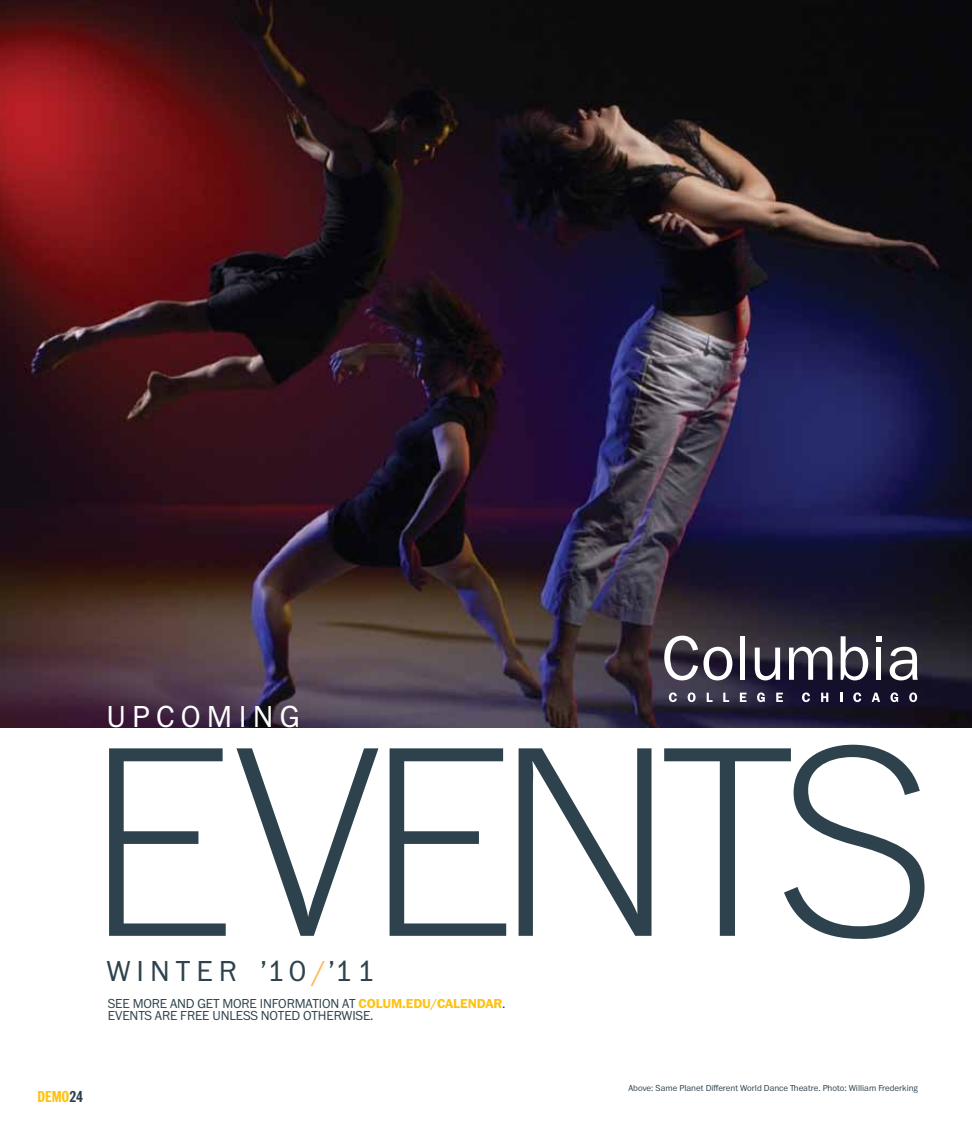
<style>
.page{position:relative;width:972px;height:1134px;background:#fff}
.page>*{position:absolute;margin:0;border:0;box-sizing:border-box;transform-origin:0 0}
.t1{font:300 31.5px "Franklin ITC Pro";letter-spacing:.2em;color:#fff}
.t2{font:300 30px "Franklin ITC Pro";letter-spacing:.2em;color:#2d424c}
.t3{font:700 16.5px "Franklin Cond ITC Pro";letter-spacing:-.005em;color:#ffc20e}
.t4{font:300 13.5px "Franklin ITC Pro";color:#2d424c}
.t5{font:700 13.5px "Franklin ITC Pro";letter-spacing:-.01em;color:#ffc20e}
.t6{font:300 9px "Franklin ITC Pro";color:#2d424c}
.s1{color:#fdbc5f}
.s2{font-weight:300;color:#2d424c}
.s3{color:#2d424c}
</style>
<div class="page">
<svg style="left:109px;top:745px;width:816px;height:194px"></svg>
<img style="left:0;top:0;width:972px;height:728px">
<svg style="left:664px;top:636px;width:68px;height:44px"></svg>
<div style="left:740px;top:636px;width:5px;height:44px;background:#fff"></div>
<svg style="left:755px;top:648px;width:25px;height:32px"></svg>
<svg style="left:789px;top:647px;width:43px;height:33px"></svg>
<svg style="left:841px;top:636px;width:27px;height:44px"></svg>
<svg style="left:876px;top:636px;width:5px;height:6px"></svg>
<div style="left:876px;top:648px;width:5px;height:32px;background:#fff"></div>
<svg style="left:890px;top:647px;width:28px;height:33px"></svg>
<svg style="left:669px;top:693px;width:8px;height:9px"></svg>
<svg style="left:688px;top:693px;width:8px;height:9px"></svg>
<svg style="left:707px;top:693px;width:6px;height:9px"></svg>
<svg style="left:723px;top:693px;width:6px;height:9px"></svg>
<svg style="left:740px;top:693px;width:7px;height:9px"></svg>
<svg style="left:757px;top:693px;width:8px;height:9px"></svg>
<svg style="left:776px;top:693px;width:7px;height:9px"></svg>
<svg style="left:802px;top:693px;width:8px;height:9px"></svg>
<svg style="left:821px;top:693px;width:7px;height:9px"></svg>
<svg style="left:840px;top:693px;width:2px;height:9px"></svg>
<svg style="left:853px;top:693px;width:8px;height:9px"></svg>
<svg style="left:872px;top:693px;width:8px;height:9px"></svg>
<svg style="left:890px;top:693px;width:8px;height:9px"></svg>
<svg style="left:909px;top:693px;width:8px;height:9px"></svg>
<h1 class="t1" style="left:107px;top:700px;width:195px">U PCOMING</h1>
<h2 class="t2" style="left:106px;top:955px;width:270px">WINTER ’10<span class="s1">/</span>’11</h2>
<h3 class="t4" style="left:108px;top:997px;width:35px">SEE MORE</h3>
<h3 class="t4" style="left:170px;top:997px;width:9px">AND</h3>
<h3 class="t4" style="left:197px;top:997px;width:9px">GET</h3>
<h3 class="t4" style="left:223px;top:997px;width:10px">MORE</h3>
<h3 class="t4" style="left:260px;top:997px;width:9px">INFORMATION</h3>
<h3 class="t5" style="left:342px;top:996px;width:165px"><span class="s2">AT</span> COLUM.EDU/CALENDAR<span class="s2">.</span></h3>
<h3 class="t4" style="left:108px;top:1009px;width:16px">EVENTS</h3>
<h3 class="t4" style="left:155px;top:1009px;width:9px">ARE</h3>
<h3 class="t4" style="left:180px;top:1009px;width:8px">FREE</h3>
<h3 class="t4" style="left:213px;top:1009px;width:17px">UNLESS</h3>
<h3 class="t4" style="left:261px;top:1009px;width:9px">NOTED</h3>
<h3 class="t4" style="left:303px;top:1009px;width:9px">OTHERWISE</h3>
<h3 class="t4" style="left:370px;top:1009px;width:5px">.</h3>
<h3 class="t3" style="left:38px;top:1088px;width:47px">DEMO<span class="s3">24</span></h3>
<p class="t6" style="left:628px;top:1083px;width:291px">ABOVE: SAME PLANET DIFFERENT WORLD DANCE THEATRE. PHOTO: WILLIAM FREDERKING</p>
</div>
